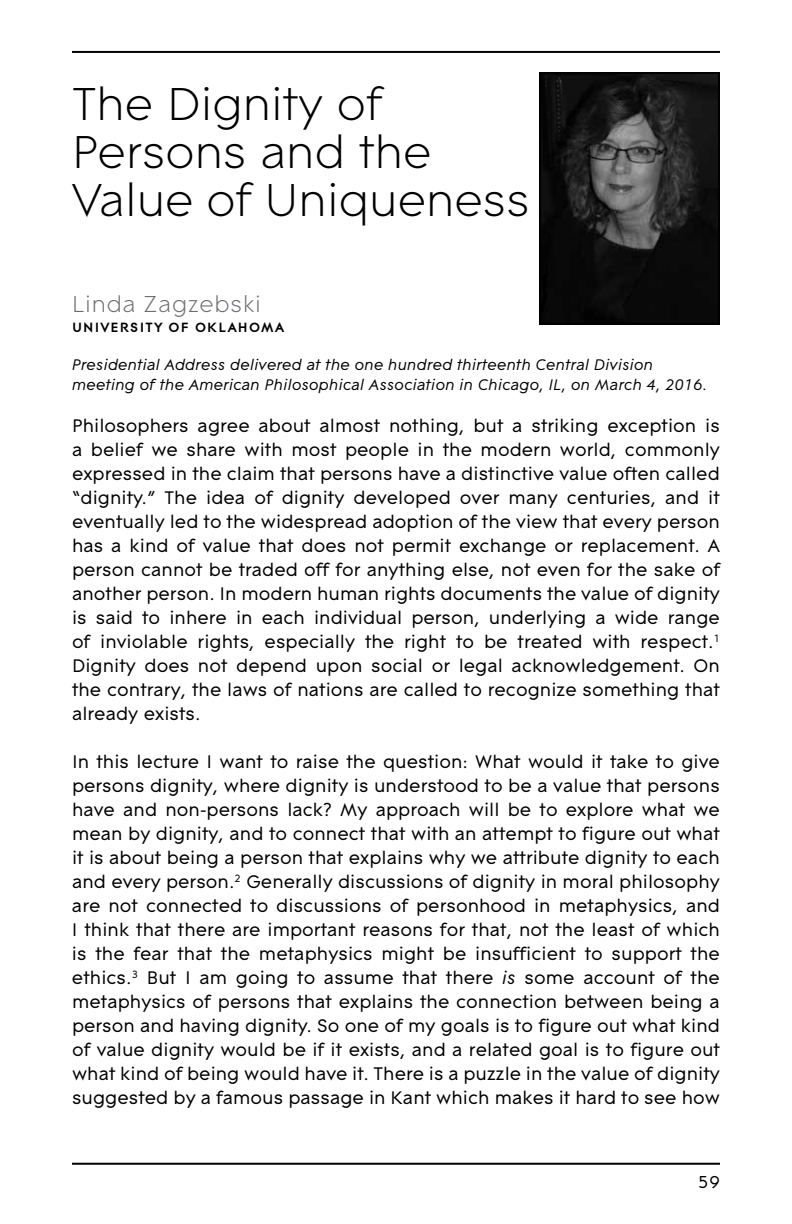
<style>
.page{position:relative;width:792px;height:1224px;background:#fff}
.page>*{position:absolute;margin:0;border:0;box-sizing:border-box;transform-origin:0 0}
.t1{font:48px/48px "Contax Pro 45 Lig";color:#000}
.t2{font:24px "Contax Pro 45 Lig";letter-spacing:.03em;color:#6d6e71}
.t3{font:19px/24px "Contax Pro 55";color:#000;text-align:justify}
.t4{font:18px "Contax Pro 55";color:#000}
.t5{font:italic 16px/20px "Contax Pro 56";color:#000}
.t6{font:700 14px "Contax Pro 75";letter-spacing:.08em;color:#000}
.s1{font-family:"Contax Pro 56";font-style:italic}
</style>
<div class="page">
<hr style="left:72px;top:1163px;width:648px;height:2px;background:#000">
<hr style="left:72px;top:51px;width:648px;height:2px;background:#000">
<img style="left:542px;top:75px;width:175px;height:247px">
<div style="left:539px;top:72px;width:181px;height:253px;border:2px solid #000"></div>
<h1 class="t1" style="left:72px;top:79px;width:460px">The Dignity of<br>Persons and the<br>Value of Uniqueness</h1>
<p class="t2" style="left:72px;top:290px;width:191px">Linda Zagzebski</p>
<p class="t6" style="left:72px;top:318px;width:212px">UN IVE RSITY OF OKLAHOMA</p>
<p class="t5" style="left:72px;top:354px;width:637px">Presidential Address delivered at the one hundred thirteenth Central Division meeting of the American Philosophical Association in Chicago, IL, on March 4, 2016.</p>
<p class="t3" style="left:72px;top:413px;width:650px">Philosophers agree about almost nothing, but a striking exception is a belief we share with most people in the modern world, commonly expressed in the claim that persons have a distinctive value often called “dignity.” The idea of dignity developed over many centuries, and it eventually led to the widespread adoption of the view that every person has a kind of value that does not permit exchange or replacement. A person cannot be traded off for anything else, not even for the sake of another person. In modern human rights documents the value of dignity is said to inhere in each individual person, underlying a wide range of inviolable rights, especially the right to be treated with respect.<sup>1<br></sup>Dignity does not depend upon social or legal acknowledgement. On the contrary, the laws of nations are called to recognize something that already exists.</p>
<p class="t3" style="left:72px;top:749px;width:650px">In this lecture I want to raise the question: What would it take to give persons dignity, where dignity is understood to be a value that persons have and non-persons lack? My approach will be to explore what we mean by dignity, and to connect that with an attempt to figure out what it is about being a person that explains why we attribute dignity to each and every person.<sup>2</sup> Generally discussions of dignity in moral philosophy are not connected to discussions of personhood in metaphysics, and I think that there are important reasons for that, not the least of which is the fear that the metaphysics might be insufficient to support the ethics.<sup>3</sup> But I am going to assume that there <span class="s1">is</span> some account of the metaphysics of persons that explains the connection between being a person and having dignity. So one of my goals is to figure out what kind of value dignity would be if it exists, and a related goal is to figure out what kind of being would have it. There is a puzzle in the value of dignity suggested by a famous passage in Kant which makes it hard to see how</p>
<p class="t4" style="left:698px;top:1171px;width:23px">59</p>
</div>
